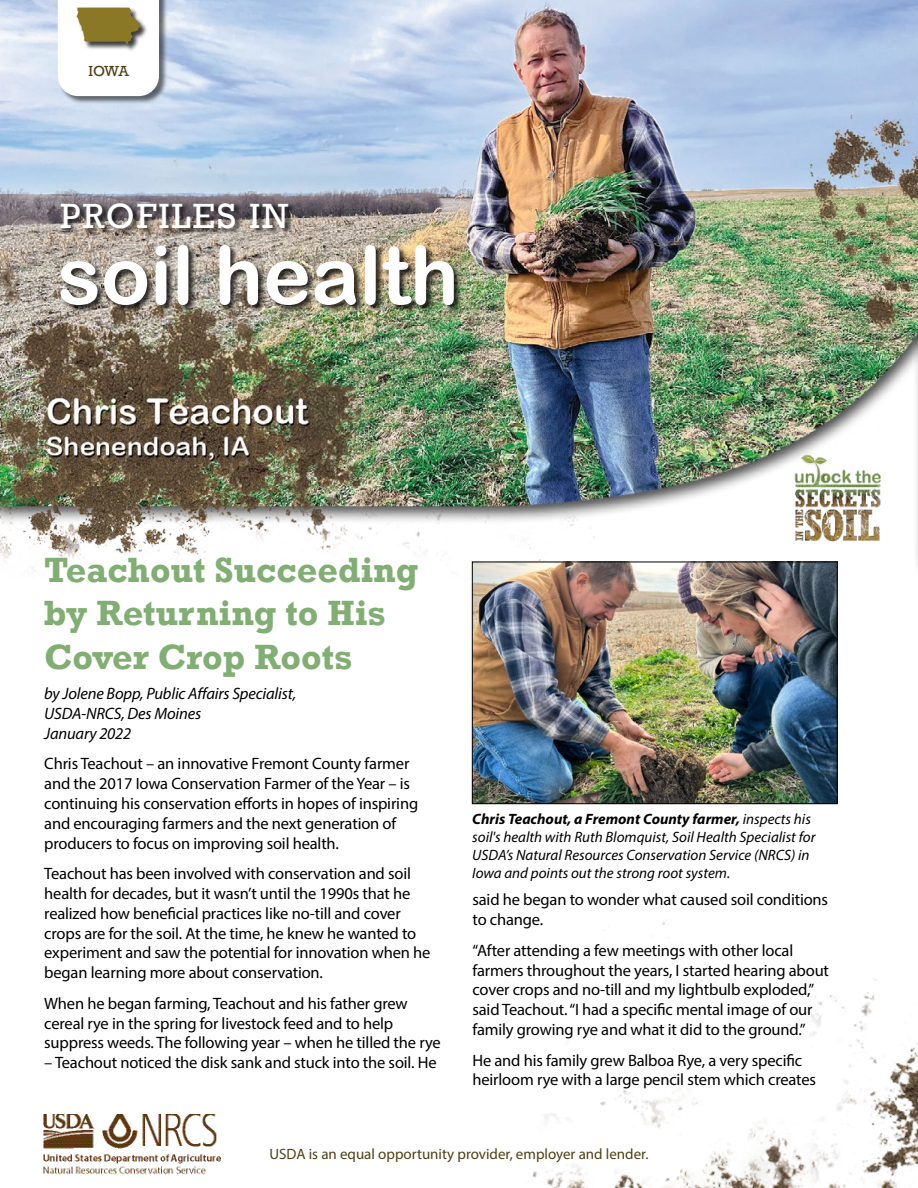
<style>
.page{position:relative;width:918px;height:1188px;background:#fff}
.page>*{position:absolute;margin:0;border:0;box-sizing:border-box;transform-origin:0 0}
.t1{font:81px "Arial Rounded MT Bold";color:#fff}
.t2{font:700 36px/43.2px "Rockwell";color:#81ae73}
.t3{font:36px "Rockwell";letter-spacing:.055em;color:#fff}
.t4{font:16.5px/19.8px "Myriad Pro";letter-spacing:-.01em;color:#000}
.t5{font:italic 16.5px/19.8px "Myriad Pro";letter-spacing:-.01em;color:#000}
.t6{font:italic 15px/18px "Myriad Pro";color:#000}
.t7{font:15px "Myriad Pro";color:#4f4017}
.t8{font:15px "Rockwell";color:#4f4017}
.s1{font-weight:700}
</style>
<div class="page">
<img style="left:0;top:0;width:918px;height:579px">
<img style="left:532px;top:922px;width:386px;height:266px">
<div style="left:61px;top:245px;width:401px;height:67px;background:#000;opacity:.75"></div>
<div style="left:60px;top:203px;width:237px;height:32px;background:#000;opacity:.75"></div>
<img style="left:792px;top:452px;width:90px;height:90px">
<img style="left:44px;top:1114px;width:176px;height:61px">
<img style="left:474px;top:564px;width:362px;height:238px">
<div style="left:472px;top:562px;width:366px;height:242px;border:1px solid #000"></div>
<div style="left:58px;top:0;width:110px;height:104px;background:#000;opacity:.55"></div>
<svg style="left:58px;top:0;width:101px;height:96px"></svg>
<p class="t8" style="left:88px;top:63px;width:42px">IOWA</p>
<h2 class="t3" style="left:60px;top:195px;width:229px">PROFILES IN</h2>
<h1 class="t1" style="left:57px;top:227px;width:403px">soil health</h1>
<h2 class="t2" style="left:44px;top:549px;width:376px">Teachout Succeeding by Returning to His<br>Cover Crop Roots</h2>
<p class="t5" style="left:44px;top:683px;width:254px">by Jolene Bopp, Public Affairs Specialist,<br>USDA-NRCS, Des Moines<br>January 2022</p>
<p class="t4" style="left:44px;top:754px;width:375px">Chris Teachout – an innovative Fremont County farmer and the 2017 Iowa Conservation Farmer of the Year – is continuing his conservation efforts in hopes of inspiring and encouraging farmers and the next generation of producers to focus on improving soil health.</p>
<p class="t4" style="left:44px;top:863px;width:388px">Teachout has been involved with conservation and soil health for decades, but it wasn’t until the 1990s that he realized how beneficial practices like no-till and cover crops are for the soil. At the time, he knew he wanted to experiment and saw the potential for innovation when he began learning more about conservation.</p>
<p class="t4" style="left:44px;top:993px;width:398px">When he began farming, Teachout and his father grew cereal rye in the spring for livestock feed and to help suppress weeds. The following year – when he tilled the rye</p>
<p class="t4" style="left:44px;top:1052px;width:394px">– Teachout noticed the disk sank and stuck into the soil. He</p>
<p class="t6" style="left:472px;top:809px;width:345px"><span class="s1">Chris Teachout, a Fremont County farmer,</span> inspects his soil's health with Ruth Blomquist, Soil Health Specialist for USDA’s Natural Resources Conservation Service (NRCS) in Iowa and points out the strong root system.</p>
<p class="t4" style="left:472px;top:890px;width:357px">said he began to wonder what caused soil conditions to change.</p>
<p class="t4" style="left:472px;top:940px;width:358px">“After attending a few meetings with other local farmers throughout the years, I started hearing about cover crops and no-till and my lightbulb exploded,” said Teachout. “I had a specific mental image of our family growing rye and what it did to the ground.”</p>
<p class="t4" style="left:472px;top:1050px;width:345px">He and his family grew Balboa Rye, a very specific heirloom rye with a large pencil stem which creates</p>
<p class="t7" style="left:269px;top:1144px;width:381px">USDA is an equal opportunity provider, employer and lender.</p>
</div>
